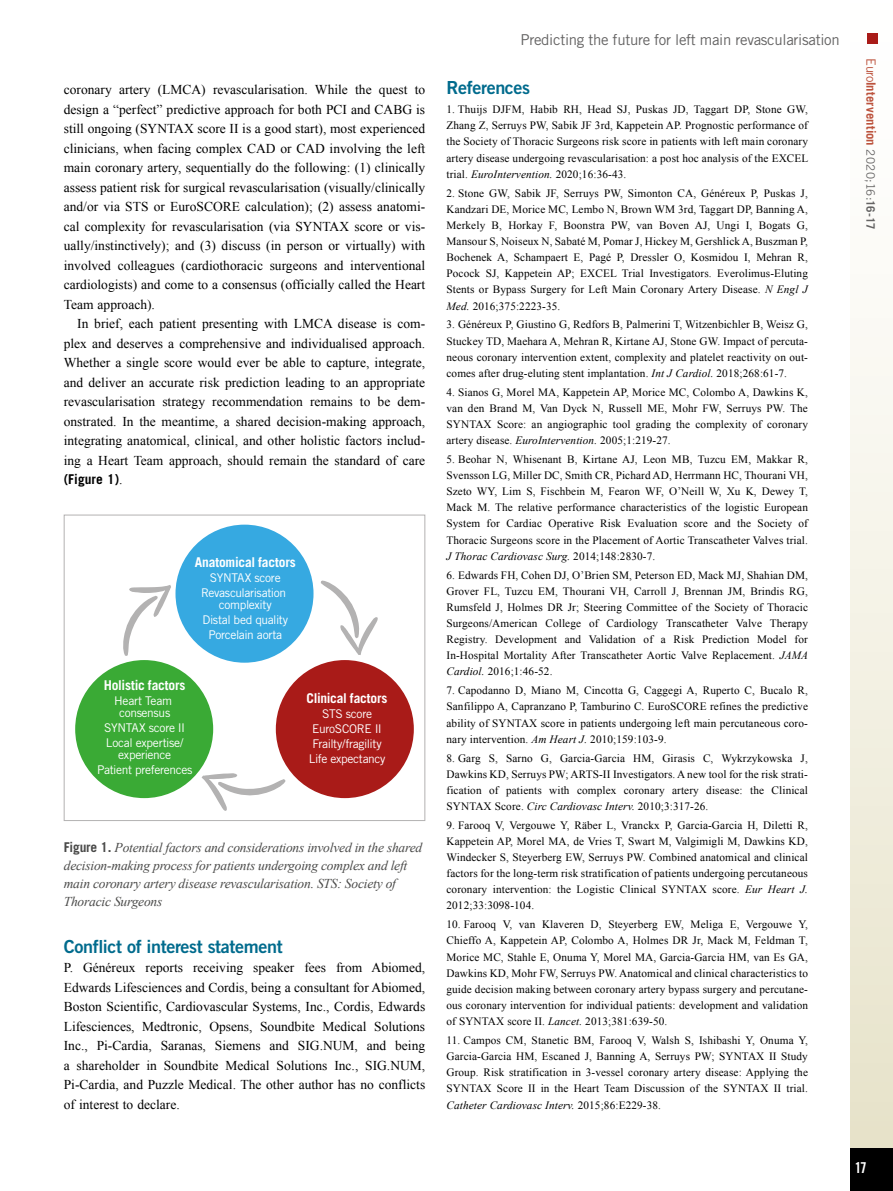
<style>
.page{position:relative;width:893px;height:1191px;background:#fff}
.page>*{position:absolute;margin:0;border:0;box-sizing:border-box;transform-origin:0 0}
.t1{font:18px "Trade Gothic LT Std Bd 2";letter-spacing:-.02em;color:#006b8d}
.t2{font:15px "Trade Gothic LT Std";letter-spacing:-.02em;color:#646363}
.t3{font:15px "Trade Gothic LT Std Bd Cn 20";color:#fff}
.t4{font:13.5px/19.5px "Times New Roman";color:#000;text-align:justify}
.t5{font:italic 13.5px/18px "Times New Roman";letter-spacing:-.015em;color:#4a4a49}
.t6{font:700 13.5px "Trade Gothic LT Std";letter-spacing:-.015em;color:#fff}
.t7{font:700 13.5px "Trade Gothic LT Std";color:#000}
.t8{font:700 12.75px "Trade Gothic LT Std";letter-spacing:.005em;color:#bc533d}
.t9{font:12px/15px "Trade Gothic LT Std";letter-spacing:-.03em;color:#fff;text-align:center}
.t10{font:11.25px/16px "Times New Roman";letter-spacing:.01em;color:#000;text-align:justify}
.s1{font-family:"Times New Roman";font-weight:400}
.s2{font-family:"Trade Gothic LT Std";font-weight:700;font-style:normal}
.s3{font-style:italic}
.s4{font-weight:400}
.s5{font-weight:400;font-size:11.7px;color:#646363}
.s6{font-size:11.7px;color:#646363}
</style>
<div class="page">
<div style="left:850px;top:0;width:43px;height:1191px;background:linear-gradient(to bottom,#fff,#e7e2c9)"></div>
<div style="left:850px;top:1148px;width:43px;height:43px;background:#000"></div>
<div style="left:867px;top:34px;width:11px;height:10px;background:#a91b18"></div>
<svg style="left:223px;top:514px;width:203px;height:244px"></svg>
<svg style="left:201px;top:773px;width:85px;height:38px"></svg>
<svg style="left:123px;top:585px;width:48px;height:71px"></svg>
<div style="left:175px;top:524px;width:138px;height:138px;background:#36a9e1;border-radius:50%"></div>
<div style="left:276px;top:660px;width:138px;height:138px;background:#a91b18;border-radius:50%"></div>
<div style="left:75px;top:660px;width:138px;height:138px;background:#3aaa35;border-radius:50%"></div>
<div style="left:64px;top:514px;width:361px;height:307px;border:1px solid #b3b2b2"></div>
<p class="t4" style="left:64px;top:80px;width:363px">coronary artery (LMCA) revascularisation. While the quest to design a “perfect” predictive approach for both PCI and CABG is still ongoing (SYNTAX score II is a good start), most experienced clinicians, when facing complex CAD or CAD involving the left main coronary artery, sequentially do the following: (1) clinically assess patient risk for surgical revascularisation (visually/clinically and/or via STS or EuroSCORE calculation); (2) assess anatomi&shy;cal complexity for revascularisation (via SYNTAX score or vis&shy;ually/instinctively); and (3) discuss (in person or virtually) with involved colleagues (cardiothoracic surgeons and interventional cardiologists) and come to a consensus (officially called the Heart Team approach).</p>
<p class="t4" style="left:64px;top:314px;width:363px;text-indent:14px">In brief, each patient presenting with LMCA disease is com&shy;plex and deserves a comprehensive and individualised approach.<br>Whether a single score would ever be able to capture, integrate, and deliver an accurate risk prediction leading to an appropriate revascularisation strategy recommendation remains to be dem&shy;onstrated. In the meantime, a shared decision-making approach, integrating anatomical, clinical, and other holistic factors includ&shy;ing a Heart Team approach, should remain the standard of care</p>
<p class="t7" style="left:64px;top:471px;width:60px">(Figure 1)<span class="s1">.</span></p>
<p class="t6" style="left:195px;top:553px;width:103px">Anatomical factors</p>
<p class="t9" style="left:201px;top:569px;width:87px">SYNTAX score<br>Revascularisation</p>
<p class="t9" style="left:202px;top:596px;width:87px">complexity<br>Distal bed quality<br>Porcelain aorta</p>
<p class="t6" style="left:104px;top:676px;width:83px">Holistic factors</p>
<p class="t9" style="left:114px;top:694px;width:59px;line-height:12px">Heart Team consensus</p>
<p class="t9" style="left:104px;top:719px;width:82px;text-align:left">SYNTAX score II<br>Local expertise/</p>
<p class="t9" style="left:97px;top:746px;width:97px">experience<br>Patient preferences</p>
<p class="t6" style="left:307px;top:690px;width:83px">Clinical factors</p>
<p class="t9" style="left:309px;top:706px;width:78px">STS score<br>EuroSCORE II<br>Frailty/fragility<br>Life expectancy</p>
<p class="t5" style="left:64px;top:838px;width:360px"><span class="s2">Figure 1.</span> Potential factors and considerations involved in the shared decision-making process for patients undergoing complex and left main coronary artery disease revascularisation. STS: Society of Thoracic Surgeons</p>
<h1 class="t1" style="left:64px;top:935px;width:220px">Conflict of interest statement</h1>
<p class="t4" style="left:64px;top:957px;width:363px">P. Généreux reports receiving speaker fees from Abiomed, Edwards Lifesciences and Cordis, being a consultant for Abiomed, Boston Scientific, Cardiovascular Systems, Inc., Cordis, Edwards Lifesciences, Medtronic, Opsens, Soundbite Medical Solutions Inc., Pi-Cardia, Saranas, Siemens and SIG.NUM, and being a shareholder in Soundbite Medical Solutions Inc., SIG.NUM, Pi-Cardia, and Puzzle Medical. The other author has no conflicts of interest to declare.</p>
<h2 class="t2" style="left:520px;top:30px;width:321px">Predicting the future for left main revascularisation</h2>
<h1 class="t1" style="left:446px;top:77px;width:85px">References</h1>
<p class="t10" style="left:446px;top:101px;width:363px">1. Thuijs DJFM, Habib RH, Head SJ, Puskas JD, Taggart DP, Stone GW, Zhang Z, Serruys PW, Sabik JF 3rd, Kappetein AP. Prognostic performance of the Society of Thoracic Surgeons risk score in patients with left main coronary artery disease undergoing revascularisation: a post hoc analysis of the EXCEL trial. <span class="s3">EuroIntervention.</span> 2020;16:36-43.</p>
<p class="t10" style="left:446px;top:185px;width:363px">2. Stone GW, Sabik JF, Serruys PW, Simonton CA, Généreux P, Puskas J, Kandzari DE, Morice MC, Lembo N, Brown WM 3rd, Taggart DP, Banning A, Merkely B, Horkay F, Boonstra PW, van Boven AJ, Ungi I, Bogats G, Mansour S, Noiseux N, Sabaté M, Pomar J, Hickey M, Gershlick A, Buszman P, Bochenek A, Schampaert E, Pagé P, Dressler O, Kosmidou I, Mehran R, Pocock SJ, Kappetein AP; EXCEL Trial Investigators. Everolimus-Eluting Stents or Bypass Surgery for Left Main Coronary Artery Disease. <span class="s3">N Engl J Med.</span> 2016;375:2223-35.</p>
<p class="t10" style="left:446px;top:316px;width:363px">3. Généreux P, Giustino G, Redfors B, Palmerini T, Witzenbichler B, Weisz G, Stuckey TD, Maehara A, Mehran R, Kirtane AJ, Stone GW. Impact of percuta&shy;neous coronary intervention extent, complexity and platelet reactivity on out&shy;comes after drug-eluting stent implantation. <span class="s3">Int J Cardiol.</span> 2018;268:61-7.</p>
<p class="t10" style="left:446px;top:384px;width:363px">4. Sianos G, Morel MA, Kappetein AP, Morice MC, Colombo A, Dawkins K, van den Brand M, Van Dyck N, Russell ME, Mohr FW, Serruys PW. The SYNTAX Score: an angiographic tool grading the complexity of coronary artery disease. <span class="s3">EuroIntervention.</span> 2005;1:219-27.</p>
<p class="t10" style="left:446px;top:451px;width:363px">5. Beohar N, Whisenant B, Kirtane AJ, Leon MB, Tuzcu EM, Makkar R, Svensson LG, Miller DC, Smith CR, Pichard AD, Herrmann HC, Thourani VH, Szeto WY, Lim S, Fischbein M, Fearon WF, O’Neill W, Xu K, Dewey T, Mack M. The relative performance characteristics of the logistic European System for Cardiac Operative Risk Evaluation score and the Society of Thoracic Surgeons score in the Placement of Aortic Transcatheter Valves trial.<br><span class="s3">J Thorac Cardiovasc Surg.</span> 2014;148:2830-7.</p>
<p class="t10" style="left:446px;top:566px;width:363px">6. Edwards FH, Cohen DJ, O’Brien SM, Peterson ED, Mack MJ, Shahian DM, Grover FL, Tuzcu EM, Thourani VH, Carroll J, Brennan JM, Brindis RG, Rumsfeld J, Holmes DR Jr; Steering Committee of the Society of Thoracic Surgeons/American College of Cardiology Transcatheter Valve Therapy Registry. Development and Validation of a Risk Prediction Model for In-Hospital Mortality After Transcatheter Aortic Valve Replacement. <span class="s3">JAMA Cardiol.</span> 2016;1:46-52.</p>
<p class="t10" style="left:446px;top:682px;width:363px">7. Capodanno D, Miano M, Cincotta G, Caggegi A, Ruperto C, Bucalo R, Sanfilippo A, Capranzano P, Tamburino C. EuroSCORE refines the predictive ability of SYNTAX score in patients undergoing left main percutaneous coro&shy;nary intervention. <span class="s3">Am Heart J.</span> 2010;159:103-9.</p>
<p class="t10" style="left:446px;top:749px;width:363px">8. Garg S, Sarno G, Garcia-Garcia HM, Girasis C, Wykrzykowska J, Dawkins KD, Serruys PW; ARTS-II Investigators. A new tool for the risk strati&shy;fication of patients with complex coronary artery disease: the Clinical SYNTAX Score. <span class="s3">Circ Cardiovasc Interv.</span> 2010;3:317-26.</p>
<p class="t10" style="left:446px;top:817px;width:363px">9. Farooq V, Vergouwe Y, Räber L, Vranckx P, Garcia-Garcia H, Diletti R, Kappetein AP, Morel MA, de Vries T, Swart M, Valgimigli M, Dawkins KD, Windecker S, Steyerberg EW, Serruys PW. Combined anatomical and clinical factors for the long-term risk stratification of patients undergoing percutaneous coronary intervention: the Logistic Clinical SYNTAX score. <span class="s3">Eur Heart J.<br></span>2012;33:3098-104.</p>
<p class="t10" style="left:446px;top:916px;width:363px">10. Farooq V, van Klaveren D, Steyerberg EW, Meliga E, Vergouwe Y, Chieffo A, Kappetein AP, Colombo A, Holmes DR Jr, Mack M, Feldman T, Morice MC, Stahle E, Onuma Y, Morel MA, Garcia-Garcia HM, van Es GA, Dawkins KD, Mohr FW, Serruys PW. Anatomical and clinical characteristics to guide decision making between coronary artery bypass surgery and percutane&shy;ous coronary intervention for individual patients: development and validation of SYNTAX score II. <span class="s3">Lancet.</span> 2013;381:639-50.</p>
<p class="t10" style="left:446px;top:1032px;width:363px">11. Campos CM, Stanetic BM, Farooq V, Walsh S, Ishibashi Y, Onuma Y, Garcia-Garcia HM, Escaned J, Banning A, Serruys PW; SYNTAX II Study Group. Risk stratification in 3-vessel coronary artery disease: Applying the SYNTAX Score II in the Heart Team Discussion of the SYNTAX II trial.<br><span class="s3">Catheter Cardiovasc Interv.</span> 2015;86:E229-38.</p>
<p class="t8" style="left:879px;top:58px;width:173px;rotate:90deg"><span class="s4">Euro</span>Intervention <span class="s5">2020;16:</span><span class="s6">16-17</span></p>
<h2 class="t3" style="left:855px;top:1158px;width:14px">17</h2>
</div>
